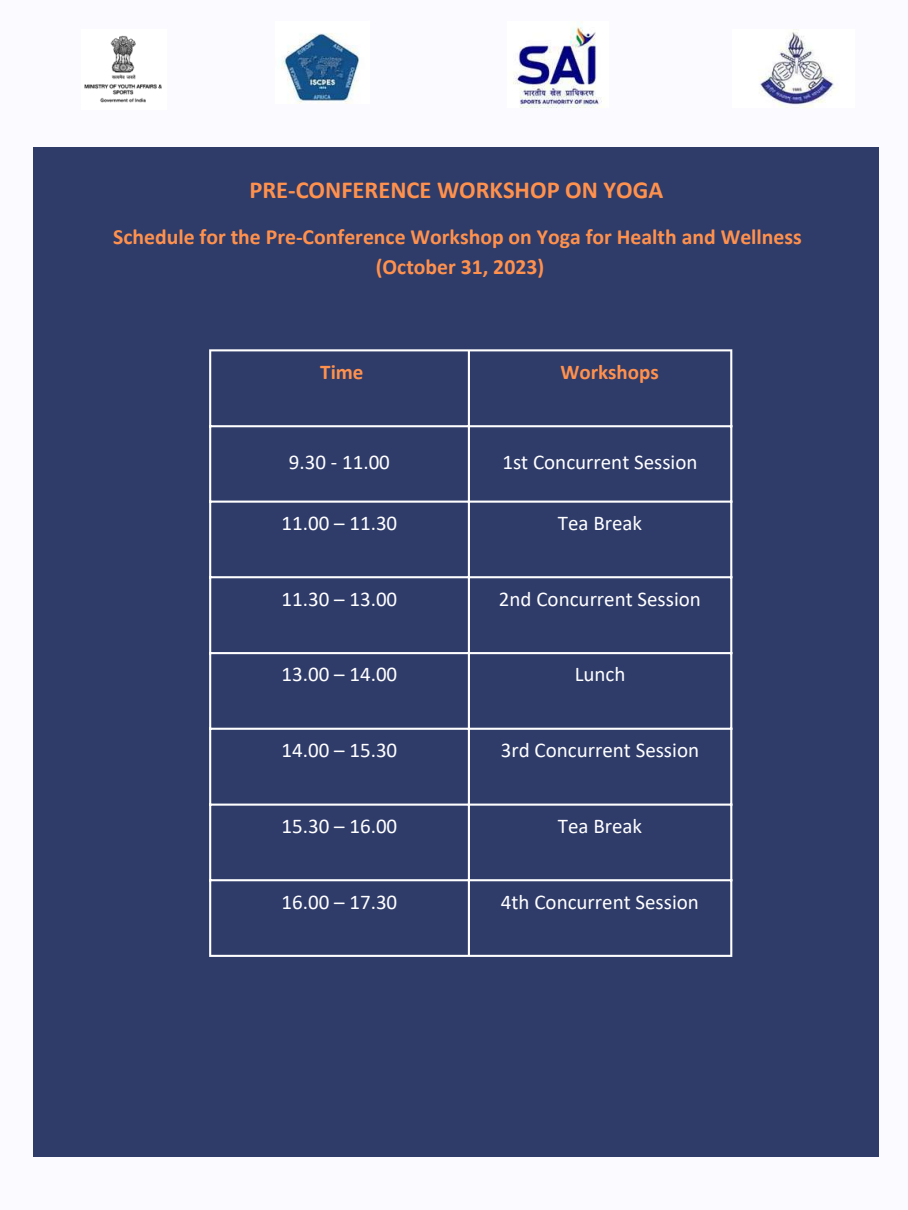
<style>
.page{position:relative;width:908px;height:1210px;background:#fff}
.page>*{position:absolute;margin:0;border:0;box-sizing:border-box;transform-origin:0 0}
.t1{font:700 24.5px "Calibri";color:#ff914d}
.t2{font:700 21.7px/30.2px "Calibri";color:#ff914d;text-align:center}
.t3{font:21px "Calibri";color:#fff}
.t4{font:700 21px "Calibri";color:#ff914d}
</style>
<div class="page">
<div style="left:0;top:0;width:907px;height:1210px;background:#fafaff"></div>
<img style="left:84px;top:35px;width:78px;height:68px">
<img style="left:281px;top:33px;width:78px;height:71px">
<img style="left:513px;top:22px;width:90px;height:86px">
<img style="left:759px;top:29px;width:77px;height:79px">
<div style="left:33px;top:147px;width:845px;height:1010px;background:#2f3b69"></div>
<hr style="left:209px;top:351px;width:2px;height:604px;background:#fff">
<hr style="left:467px;top:351px;width:3px;height:604px;background:#fff">
<hr style="left:730px;top:351px;width:2px;height:604px;background:#fff">
<hr style="left:209px;top:349px;width:523px;height:2px;background:#fff">
<hr style="left:209px;top:425px;width:523px;height:2px;background:#fff">
<hr style="left:209px;top:500px;width:523px;height:3px;background:#fff">
<hr style="left:209px;top:576px;width:523px;height:2px;background:#fff">
<hr style="left:209px;top:652px;width:523px;height:2px;background:#fff">
<hr style="left:209px;top:727px;width:523px;height:3px;background:#fff">
<hr style="left:209px;top:803px;width:523px;height:2px;background:#fff">
<hr style="left:209px;top:879px;width:523px;height:2px;background:#fff">
<hr style="left:209px;top:955px;width:523px;height:2px;background:#fff">
<p class="t1" style="left:249px;top:180px;width:415px">PRE-CONFERENCE WORKSHOP ON YOGA</p>
<p class="t2" style="left:113px;top:223px;width:690px">Schedule for the Pre-Conference Workshop on Yoga for Health and Wellness (October 31, 2023)</p>
<p class="t4" style="left:320px;top:363px;width:45px">Time</p>
<p class="t4" style="left:560px;top:363px;width:100px">Workshops</p>
<p class="t3" style="left:289px;top:453px;width:102px">9.30 - 11.00</p>
<p class="t3" style="left:502px;top:453px;width:197px">1st Concurrent Session</p>
<p class="t3" style="left:281px;top:514px;width:117px">11.00 – 11.30</p>
<p class="t3" style="left:557px;top:514px;width:86px">Tea Break</p>
<p class="t3" style="left:281px;top:590px;width:117px">11.30 – 13.00</p>
<p class="t3" style="left:499px;top:590px;width:203px">2nd Concurrent Session</p>
<p class="t3" style="left:281px;top:666px;width:117px">13.00 – 14.00</p>
<p class="t3" style="left:574px;top:666px;width:52px">Lunch</p>
<p class="t3" style="left:281px;top:741px;width:117px">14.00 – 15.30</p>
<p class="t3" style="left:500px;top:741px;width:200px">3rd Concurrent Session</p>
<p class="t3" style="left:281px;top:817px;width:117px">15.30 – 16.00</p>
<p class="t3" style="left:557px;top:817px;width:86px">Tea Break</p>
<p class="t3" style="left:281px;top:893px;width:117px">16.00 – 17.30</p>
<p class="t3" style="left:501px;top:893px;width:199px">4th Concurrent Session</p>
</div>
